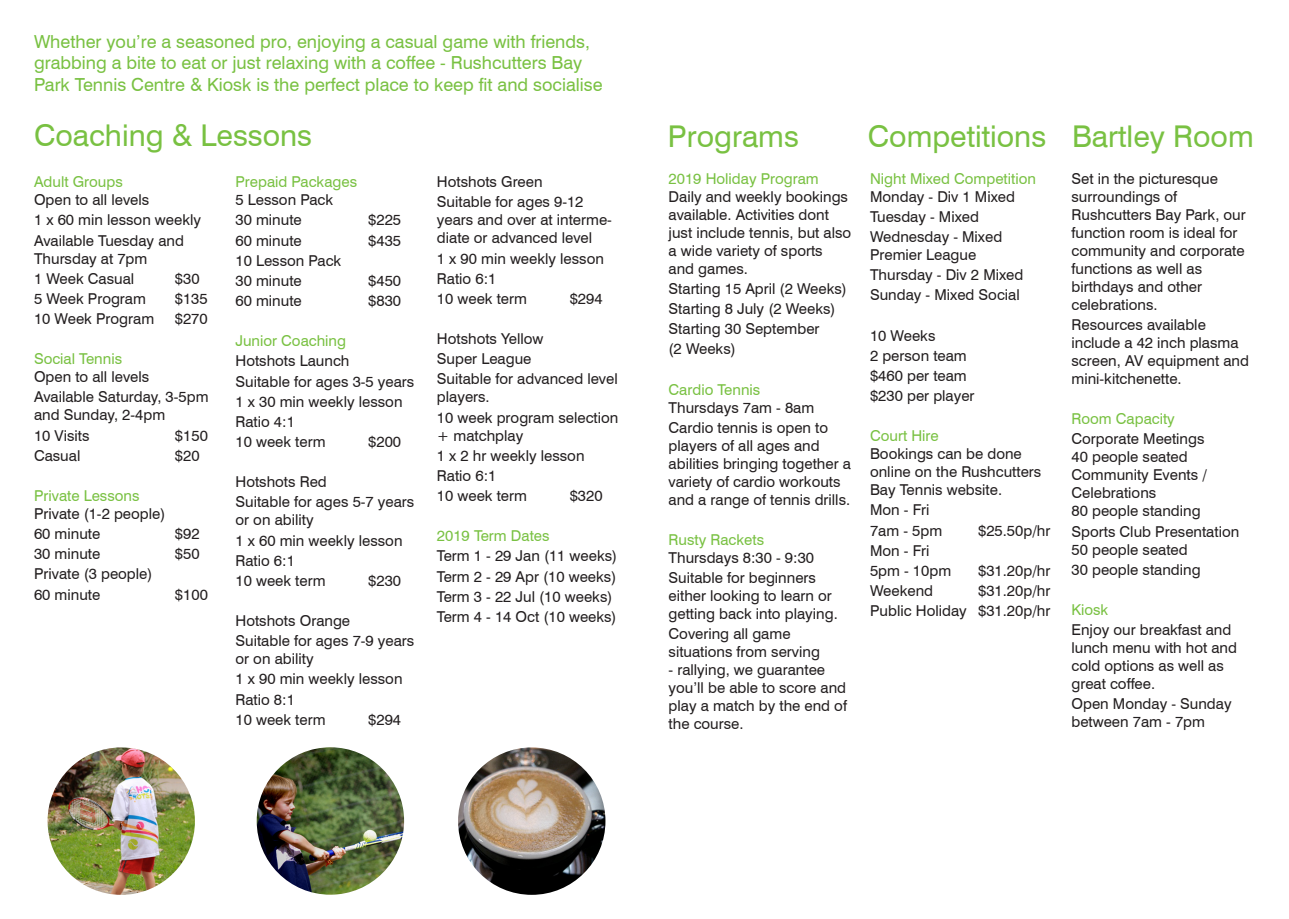
<style>
.page{position:relative;width:1289px;height:919px;background:#fff}
.page>*{position:absolute;margin:0;border:0;box-sizing:border-box;transform-origin:0 0}
.t1{font:30px "Swiss 721 BT";color:#79c142}
.t2{font:18px/21.6px "Swiss 721 BT";color:#79c142}
.t3{font:15px/18px "Swiss 721 BT";color:#231f20}
.t4{font:15px "Swiss 721 BT";color:#79c142}
</style>
<div class="page">
<img style="left:257px;top:747px;width:147px;height:147px;border-radius:74px">
<img style="left:458px;top:747px;width:147px;height:147px;border-radius:74px">
<img style="left:48px;top:747px;width:147px;height:147px;border-radius:74px">
<p class="t2" style="left:34px;top:30px;width:570px">Whether you’re a seasoned pro, enjoying a casual game with friends, grabbing a bite to eat or just relaxing with a coffee - Rushcutters Bay<br>Park Tennis Centre &amp; Kiosk is the perfect place to keep fit and socialise</p>
<p class="t1" style="left:34px;top:117px;width:280px">Coaching &amp; Lessons</p>
<p class="t4" style="left:34px;top:173px;width:90px">Adult Groups</p>
<p class="t3" style="left:34px;top:191px;width:117px">Open to all levels</p>
<p class="t3" style="left:34px;top:211px;width:168px">1 x 60 min lesson weekly</p>
<p class="t3" style="left:34px;top:231px;width:151px">Available Tuesday and<br>Thursday at 7pm</p>
<p class="t3" style="left:34px;top:269px;width:102px">1 Week Casual</p>
<p class="t3" style="left:175px;top:269px;width:26px">$30</p>
<p class="t3" style="left:34px;top:289px;width:113px">5 Week Program</p>
<p class="t3" style="left:175px;top:289px;width:34px">$135</p>
<p class="t3" style="left:34px;top:309px;width:122px">10 Week Program</p>
<p class="t3" style="left:175px;top:309px;width:34px">$270</p>
<p class="t4" style="left:34px;top:350px;width:90px">Social Tennis</p>
<p class="t3" style="left:34px;top:368px;width:117px">Open to all levels</p>
<p class="t3" style="left:34px;top:388px;width:176px">Available Saturday, 3-5pm and Sunday, 2-4pm</p>
<p class="t3" style="left:34px;top:426px;width:57px">10 Visits</p>
<p class="t3" style="left:175px;top:426px;width:34px">$150</p>
<p class="t3" style="left:34px;top:446px;width:48px">Casual</p>
<p class="t3" style="left:175px;top:446px;width:26px">$20</p>
<p class="t4" style="left:34px;top:486px;width:107px">Private Lessons</p>
<p class="t3" style="left:34px;top:504px;width:133px">Private (1-2 people)</p>
<p class="t3" style="left:34px;top:524px;width:68px">60 minute</p>
<p class="t3" style="left:175px;top:524px;width:26px">$92</p>
<p class="t3" style="left:34px;top:545px;width:68px">30 minute</p>
<p class="t3" style="left:175px;top:545px;width:26px">$50</p>
<p class="t3" style="left:34px;top:565px;width:120px">Private (3 people)</p>
<p class="t3" style="left:34px;top:585px;width:68px">60 minute</p>
<p class="t3" style="left:175px;top:585px;width:34px">$100</p>
<p class="t4" style="left:235px;top:173px;width:123px">Prepaid Packages</p>
<p class="t3" style="left:235px;top:191px;width:99px">5 Lesson Pack</p>
<p class="t3" style="left:235px;top:211px;width:68px">30 minute</p>
<p class="t3" style="left:368px;top:211px;width:34px">$225</p>
<p class="t3" style="left:235px;top:231px;width:68px">60 minute</p>
<p class="t3" style="left:368px;top:231px;width:34px">$435</p>
<p class="t3" style="left:235px;top:251px;width:107px">10 Lesson Pack</p>
<p class="t3" style="left:235px;top:271px;width:68px">30 minute</p>
<p class="t3" style="left:368px;top:271px;width:34px">$450</p>
<p class="t3" style="left:235px;top:291px;width:68px">60 minute</p>
<p class="t3" style="left:368px;top:291px;width:34px">$830</p>
<p class="t4" style="left:235px;top:332px;width:112px">Junior Coaching</p>
<p class="t3" style="left:235px;top:352px;width:115px">Hotshots Launch</p>
<p class="t3" style="left:235px;top:372px;width:180px">Suitable for ages 3-5 years</p>
<p class="t3" style="left:235px;top:392px;width:168px">1 x 30 min weekly lesson</p>
<p class="t3" style="left:235px;top:412px;width:61px">Ratio 4:1</p>
<p class="t3" style="left:235px;top:432px;width:92px">10 week term</p>
<p class="t3" style="left:368px;top:432px;width:34px">$200</p>
<p class="t3" style="left:235px;top:473px;width:93px">Hotshots Red</p>
<p class="t3" style="left:235px;top:493px;width:180px">Suitable for ages 5-7 years or on ability</p>
<p class="t3" style="left:235px;top:531px;width:168px">1 x 60 min weekly lesson</p>
<p class="t3" style="left:235px;top:551px;width:61px">Ratio 6:1</p>
<p class="t3" style="left:235px;top:571px;width:92px">10 week term</p>
<p class="t3" style="left:368px;top:571px;width:34px">$230</p>
<p class="t3" style="left:235px;top:611px;width:116px">Hotshots Orange</p>
<p class="t3" style="left:235px;top:631px;width:180px">Suitable for ages 7-9 years or on ability</p>
<p class="t3" style="left:235px;top:670px;width:168px">1 x 90 min weekly lesson</p>
<p class="t3" style="left:235px;top:690px;width:61px">Ratio 8:1</p>
<p class="t3" style="left:235px;top:710px;width:92px">10 week term</p>
<p class="t3" style="left:368px;top:710px;width:34px">$294</p>
<p class="t3" style="left:437px;top:173px;width:107px">Hotshots Green</p>
<p class="t3" style="left:437px;top:193px;width:176px">Suitable for ages 9-12 years and over at interme&shy;diate or advanced level</p>
<p class="t3" style="left:437px;top:249px;width:168px">1 x 90 min weekly lesson</p>
<p class="t3" style="left:437px;top:269px;width:61px">Ratio 6:1</p>
<p class="t3" style="left:437px;top:289px;width:92px">10 week term</p>
<p class="t3" style="left:569px;top:289px;width:34px">$294</p>
<p class="t3" style="left:437px;top:330px;width:108px">Hotshots Yellow</p>
<p class="t3" style="left:437px;top:350px;width:96px">Super League</p>
<p class="t3" style="left:437px;top:370px;width:182px">Suitable for advanced level players.</p>
<p class="t3" style="left:437px;top:408px;width:183px">10 week program selection + matchplay</p>
<p class="t3" style="left:437px;top:446px;width:149px">1 x 2 hr weekly lesson</p>
<p class="t3" style="left:437px;top:466px;width:61px">Ratio 6:1</p>
<p class="t3" style="left:437px;top:486px;width:92px">10 week term</p>
<p class="t3" style="left:569px;top:486px;width:34px">$320</p>
<p class="t4" style="left:437px;top:527px;width:114px">2019 Term Dates</p>
<p class="t3" style="left:437px;top:547px;width:182px">Term 1 - 29 Jan (11 weeks)</p>
<p class="t3" style="left:437px;top:567px;width:181px">Term 2 - 29 Apr (10 weeks)</p>
<p class="t3" style="left:437px;top:587px;width:177px">Term 3 - 22 Jul (10 weeks)</p>
<p class="t3" style="left:437px;top:607px;width:181px">Term 4 - 14 Oct (10 weeks)</p>
<p class="t1" style="left:668px;top:118px;width:133px">Programs</p>
<p class="t1" style="left:867px;top:118px;width:180px">Competitions</p>
<p class="t1" style="left:1071px;top:118px;width:183px">Bartley Room</p>
<p class="t4" style="left:668px;top:169px;width:152px">2019 Holiday Program</p>
<p class="t3" style="left:668px;top:187px;width:184px">Daily and weekly bookings available. Activities dont just include tennis, but also a wide variety of sports and games.</p>
<p class="t3" style="left:668px;top:279px;width:180px">Starting 15 April (2 Weeks)</p>
<p class="t3" style="left:668px;top:299px;width:168px">Starting 8 July (2 Weeks)</p>
<p class="t3" style="left:668px;top:320px;width:152px">Starting 30 September</p>
<p class="t3" style="left:668px;top:340px;width:69px">(2 Weeks)</p>
<p class="t4" style="left:668px;top:380px;width:93px">Cardio Tennis</p>
<p class="t3" style="left:668px;top:398px;width:147px">Thursdays 7am - 8am</p>
<p class="t3" style="left:668px;top:418px;width:184px">Cardio tennis is open to players of all ages and abilities bringing together a variety of cardio workouts and a range of tennis drills.</p>
<p class="t4" style="left:668px;top:530px;width:97px">Rusty Rackets</p>
<p class="t3" style="left:668px;top:548px;width:147px">Thursdays 8:30 - 9:30</p>
<p class="t3" style="left:668px;top:568px;width:171px">Suitable for beginners either looking to learn or getting back into playing.</p>
<p class="t3" style="left:668px;top:625px;width:153px">Covering all game situations from serving</p>
<p class="t3" style="left:668px;top:661px;width:180px">- rallying, we guarantee you’ll be able to score and play a match by the end of the course.</p>
<p class="t4" style="left:870px;top:169px;width:167px">Night Mixed Competition</p>
<p class="t3" style="left:870px;top:187px;width:146px">Monday - Div 1 Mixed</p>
<p class="t3" style="left:870px;top:207px;width:110px">Tuesday - Mixed</p>
<p class="t3" style="left:870px;top:227px;width:134px">Wednesday - Mixed<br>Premier League</p>
<p class="t3" style="left:870px;top:266px;width:155px">Thursday - Div 2 Mixed</p>
<p class="t3" style="left:870px;top:286px;width:151px">Sunday - Mixed Social</p>
<p class="t3" style="left:870px;top:326px;width:67px">10 Weeks</p>
<p class="t3" style="left:870px;top:346px;width:98px">2 person team</p>
<p class="t3" style="left:870px;top:366px;width:98px">$460 per team</p>
<p class="t3" style="left:870px;top:386px;width:106px">$230 per player</p>
<p class="t4" style="left:870px;top:427px;width:70px">Court Hire</p>
<p class="t3" style="left:870px;top:445px;width:173px">Bookings can be done online on the Rushcutters<br>Bay Tennis website.</p>
<p class="t3" style="left:870px;top:501px;width:61px">Mon - Fri</p>
<p class="t3" style="left:870px;top:521px;width:74px">7am - 5pm</p>
<p class="t3" style="left:978px;top:521px;width:74px">$25.50p/hr</p>
<p class="t3" style="left:870px;top:541px;width:61px">Mon - Fri</p>
<p class="t3" style="left:870px;top:561px;width:83px">5pm - 10pm</p>
<p class="t3" style="left:978px;top:561px;width:74px">$31.20p/hr</p>
<p class="t3" style="left:870px;top:581px;width:65px">Weekend</p>
<p class="t3" style="left:978px;top:581px;width:74px">$31.20p/hr</p>
<p class="t3" style="left:870px;top:601px;width:182px">Public Holiday $31.20p/hr</p>
<p class="t3" style="left:1071px;top:169px;width:176px">Set in the picturesque surroundings of<br>Rushcutters Bay Park, our function room is ideal for community and corporate functions as well as birthdays and other celebrations.</p>
<p class="t3" style="left:1071px;top:315px;width:179px">Resources available include a 42 inch plasma screen, AV equipment and mini-kitchenette.</p>
<p class="t4" style="left:1071px;top:410px;width:105px">Room Capacity</p>
<p class="t3" style="left:1071px;top:430px;width:134px">Corporate Meetings<br>40 people seated</p>
<p class="t3" style="left:1071px;top:466px;width:137px">Community Events /<br>Celebrations</p>
<p class="t3" style="left:1071px;top:502px;width:131px">80 people standing</p>
<p class="t3" style="left:1071px;top:522px;width:169px">Sports Club Presentation</p>
<p class="t3" style="left:1071px;top:540px;width:118px">50 people seated</p>
<p class="t3" style="left:1071px;top:560px;width:131px">30 people standing</p>
<p class="t4" style="left:1071px;top:600px;width:38px">Kiosk</p>
<p class="t3" style="left:1071px;top:620px;width:167px">Enjoy our breakfast and lunch menu with hot and cold options as well as great coffee.</p>
<p class="t3" style="left:1071px;top:694px;width:162px">Open Monday - Sunday between 7am - 7pm</p>
</div>
